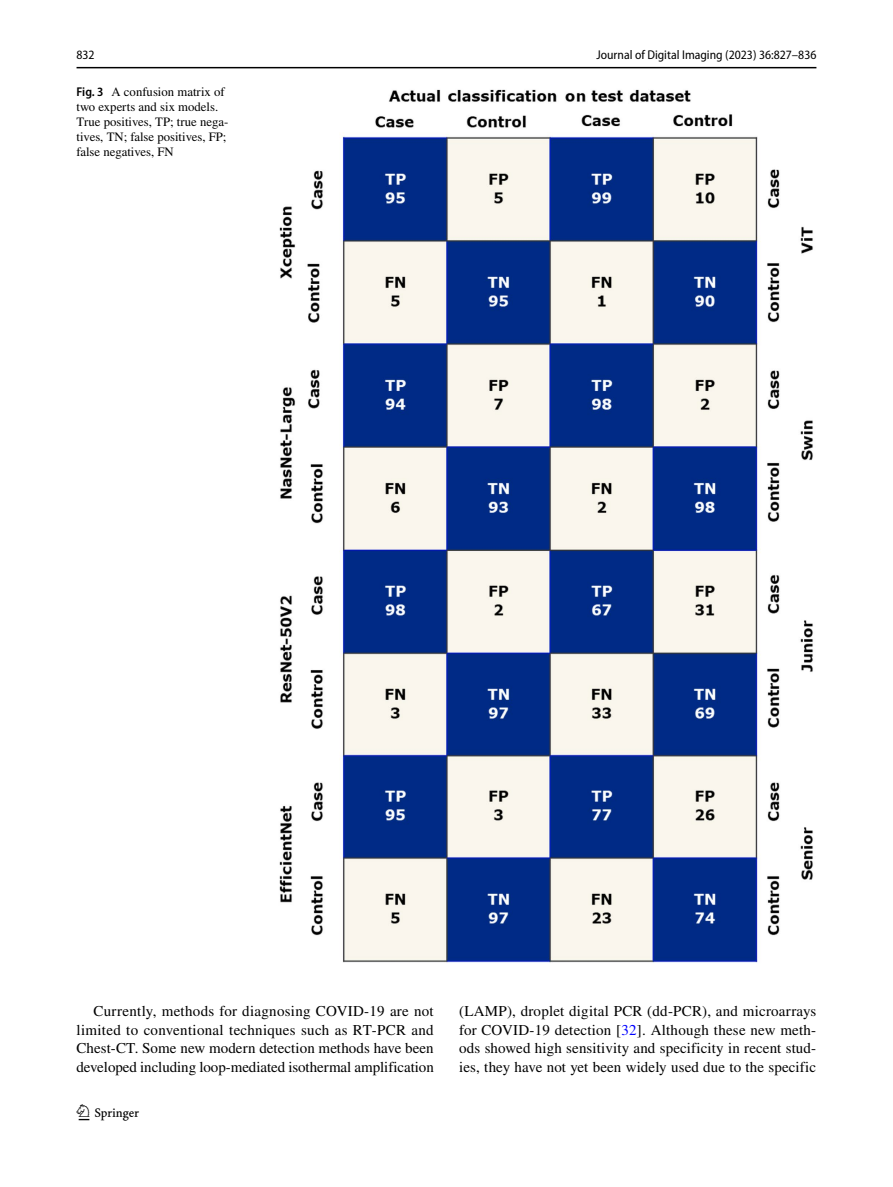
<style>
.page{position:relative;width:893px;height:1187px;background:#fff}
.page>*{position:absolute;margin:0;border:0;box-sizing:border-box;transform-origin:0 0}
.t1{font:22.5px "Springnew Regular 2";color:#000}
.t2{font:15px/18.8px "STIX";letter-spacing:-.005em;color:#000;text-align:justify}
.t3{font:12.75px/15px "STIX";color:#000}
.t4{font:semi-condensed 12.75px "Myriad Pro";color:#000}
.s1{font-family:"Myriad Pro";font-weight:600;font-stretch:semi-condensed}
.s2{color:#00f}
</style>
<div class="page">
<hr style="left:77px;top:67px;width:739px;height:1px;background:#000">
<img style="left:279px;top:89px;width:534px;height:874px">
<p class="t4" style="left:77px;top:48px;width:20px">832</p>
<p class="t4" style="left:596px;top:48px;width:221px">Journal of Digital Imaging (2023) 36:827–836</p>
<p class="t3" style="left:77px;top:85px;width:153px"><span class="s1">Fig. 3</span> A confusion matrix of two experts and six models.<br>True positives, TP; true nega&shy;tives, TN; false positives, FP; false negatives, FN</p>
<p class="t2" style="left:77px;top:1002px;width:359px;text-indent:17px">Currently, methods for diagnosing COVID-19 are not limited to conventional techniques such as RT-PCR and Chest-CT. Some new modern detection methods have been developed including loop-mediated isothermal amplification</p>
<p class="t2" style="left:459px;top:1002px;width:359px">(LAMP), droplet digital PCR (dd-PCR), and microarrays for COVID-19 detection [<span class="s2">32</span>]. Although these new meth&shy;ods showed high sensitivity and specificity in recent stud&shy;ies, they have not yet been widely used due to the specific</p>
<h1 class="t1" style="left:79px;top:1104px;width:62px">1 3</h1>
</div>
